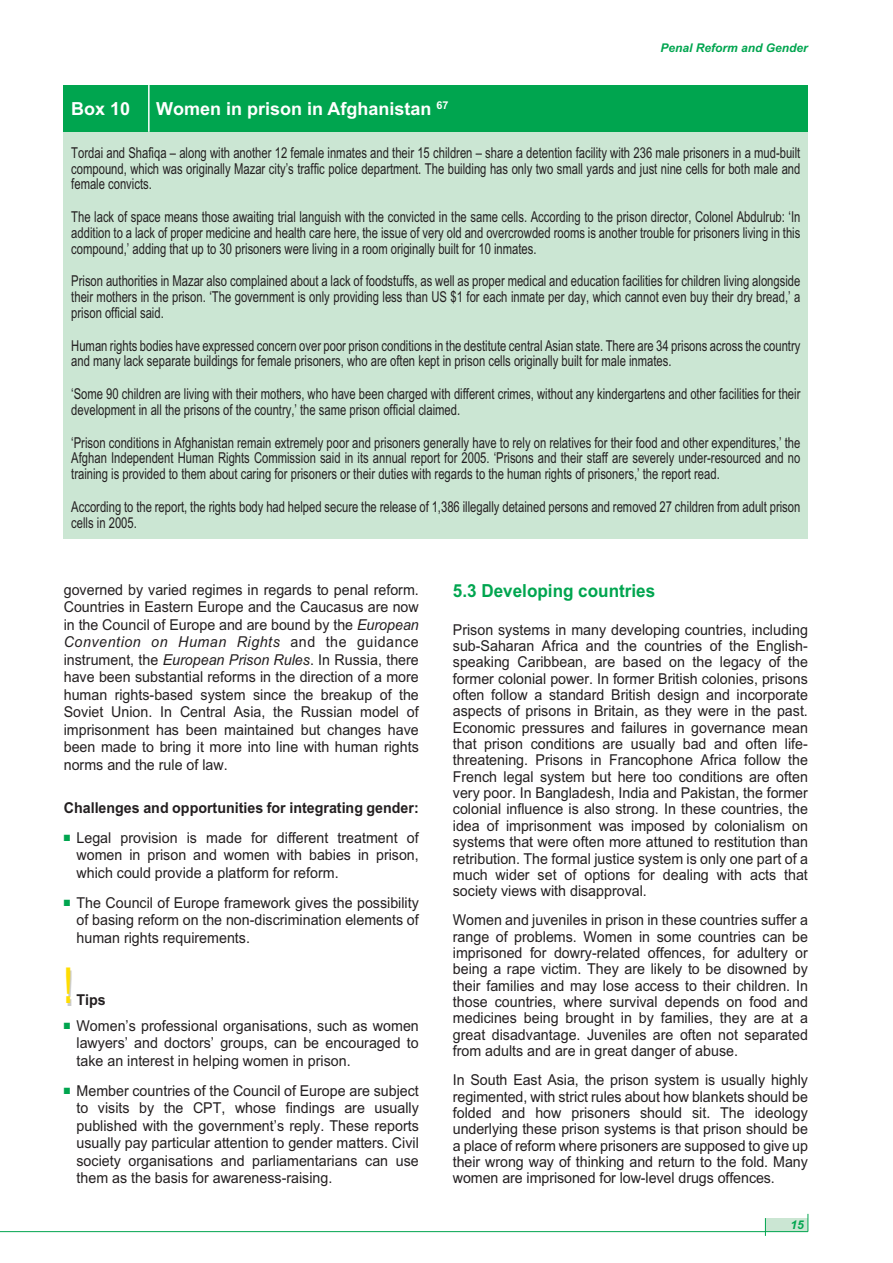
<style>
.page{position:relative;width:893px;height:1263px;background:#fff}
.page>*{position:absolute;margin:0;border:0;box-sizing:border-box;transform-origin:0 0}
.t1{font:700 49.5px "Arial";color:#ccc;scale:.55 1}
.t2{font:700 18px "Arial";color:#fff}
.t3{font:700 18px "Arial";color:#00a54f;scale:.95 1}
.t4{font:15px/16.4px "Arial";color:#231f20;text-align:justify;scale:.95 1}
.t5{font:15px/15.8px "Arial";color:#231f20;text-align:justify;scale:.75 1}
.t6{font:700 15px "Arial";color:#231f20;scale:.95 1}
.t7{font:italic 700 12px "Arial";color:#00a54f}
.s1{font-style:italic}
.s2{color:#00a54f}
</style>
<div class="page">
<div style="left:765px;top:1218px;width:43px;height:13px;background:#cbe6d3"></div>
<hr style="left:0;top:1231px;width:808px;height:1px;background:#00a54f">
<svg style="left:765px;top:1218px;width:1px;height:18px"></svg>
<svg style="left:808px;top:1214px;width:1px;height:17px"></svg>
<div style="left:64px;top:110px;width:744px;height:429px;background:#cbe6d3"></div>
<div style="left:64px;top:85px;width:744px;height:47px;background:#00a54f"></div>
<hr style="left:148px;top:85px;width:2px;height:47px;background:#fff">
<p class="t2" style="left:71px;top:98px;width:61px">Box 10</p>
<p class="t2" style="left:156px;top:98px;width:294px">Women in prison in Afghanistan <sup>67</sup></p>
<p class="t7" style="left:661px;top:41px;width:149px">Penal Reform and Gender</p>
<p class="t5" style="left:71px;top:145px;width:974px">Tordai and Shafiqa – along with another 12 female inmates and their 15 children – share a detention facility with 236 male prisoners in a mud-built compound, which was originally Mazar city’s traffic police department. The building has only two small yards and just nine cells for both male and female convicts.</p>
<p class="t5" style="left:71px;top:209px;width:974px">The lack of space means those awaiting trial languish with the convicted in the same cells. According to the prison director, Colonel Abdulrub: ‘In addition to a lack of proper medicine and health care here, the issue of very old and overcrowded rooms is another trouble for prisoners living in this compound,’ adding that up to 30 prisoners were living in a room originally built for 10 inmates.</p>
<p class="t5" style="left:71px;top:273px;width:974px">Prison authorities in Mazar also complained about a lack of foodstuffs, as well as proper medical and education facilities for children living alongside their mothers in the prison. ‘The government is only providing less than US $1 for each inmate per day, which cannot even buy their dry bread,’ a prison official said.</p>
<p class="t5" style="left:71px;top:337px;width:974px">Human rights bodies have expressed concern over poor prison conditions in the destitute central Asian state. There are 34 prisons across the country and many lack separate buildings for female prisoners, who are often kept in prison cells originally built for male inmates.</p>
<p class="t5" style="left:71px;top:386px;width:974px">‘Some 90 children are living with their mothers, who have been charged with different crimes, without any kindergartens and other facilities for their development in all the prisons of the country,’ the same prison official claimed.</p>
<p class="t5" style="left:71px;top:434px;width:974px">‘Prison conditions in Afghanistan remain extremely poor and prisoners generally have to rely on relatives for their food and other expenditures,’ the Afghan Independent Human Rights Commission said in its annual report for 2005. ‘Prisons and their staff are severely under-resourced and no training is provided to them about caring for prisoners or their duties with regards to the human rights of prisoners,’ the report read.</p>
<p class="t5" style="left:71px;top:499px;width:974px">According to the report, the rights body had helped secure the release of 1,386 illegally detained persons and removed 27 children from adult prison cells in 2005.</p>
<p class="t4" style="left:64px;top:581px;width:375px;line-height:17.4px">governed by varied regimes in regards to penal reform.<br>Countries in Eastern Europe and the Caucasus are now in the Council of Europe and are bound by the <span class="s1">European Convention on Human Rights</span> and the guidance instrument, the <span class="s1">European Prison Rules</span>. In Russia, there have been substantial reforms in the direction of a more human rights-based system since the breakup of the Soviet Union. In Central Asia, the Russian model of imprisonment has been maintained but changes have been made to bring it more into line with human rights norms and the rule of law.</p>
<p class="t6" style="left:64px;top:798px;width:375px">Challenges and opportunities for integrating gender:</p>
<p class="t4" style="left:77px;top:829px;width:362px;line-height:17.4px;text-indent:-13px"><span class="s2">■</span> Legal provision is made for different treatment of women in prison and women with babies in prison, which could provide a platform for reform.</p>
<p class="t4" style="left:77px;top:894px;width:362px;line-height:17.4px;text-indent:-13px"><span class="s2">■</span> The Council of Europe framework gives the possibility of basing reform on the non-discrimination elements of human rights requirements.</p>
<h1 class="t1" style="left:65px;top:959px;width:18px">!</h1>
<p class="t6" style="left:77px;top:991px;width:32px">Tips</p>
<p class="t4" style="left:77px;top:1017px;width:362px;line-height:17.4px;text-indent:-13px"><span class="s2">■</span> Women’s professional organisations, such as women lawyers’ and doctors’ groups, can be encouraged to take an interest in helping women in prison.</p>
<p class="t4" style="left:77px;top:1082px;width:362px;line-height:17.4px;text-indent:-13px"><span class="s2">■</span> Member countries of the Council of Europe are subject to visits by the CPT, whose findings are usually published with the government’s reply. These reports usually pay particular attention to gender matters. Civil society organisations and parliamentarians can use them as the basis for awareness-raising.</p>
<p class="t3" style="left:453px;top:580px;width:215px">5.3 Developing countries</p>
<p class="t4" style="left:453px;top:621px;width:375px">Prison systems in many developing countries, including sub-Saharan Africa and the countries of the English&shy;speaking Caribbean, are based on the legacy of the former colonial power. In former British colonies, prisons often follow a standard British design and incorporate aspects of prisons in Britain, as they were in the past.<br>Economic pressures and failures in governance mean that prison conditions are usually bad and often life&shy;threatening. Prisons in Francophone Africa follow the French legal system but here too conditions are often very poor. In Bangladesh, India and Pakistan, the former colonial influence is also strong. In these countries, the idea of imprisonment was imposed by colonialism on systems that were often more attuned to restitution than retribution. The formal justice system is only one part of a much wider set of options for dealing with acts that society views with disapproval.</p>
<p class="t4" style="left:453px;top:912px;width:375px">Women and juveniles in prison in these countries suffer a range of problems. Women in some countries can be imprisoned for dowry-related offences, for adultery or being a rape victim. They are likely to be disowned by their families and may lose access to their children. In those countries, where survival depends on food and medicines being brought in by families, they are at a great disadvantage. Juveniles are often not separated from adults and are in great danger of abuse.</p>
<p class="t4" style="left:453px;top:1072px;width:375px">In South East Asia, the prison system is usually highly regimented, with strict rules about how blankets should be folded and how prisoners should sit. The ideology underlying these prison systems is that prison should be a place of reform where prisoners are supposed to give up their wrong way of thinking and return to the fold. Many women are imprisoned for low-level drugs offences.</p>
<p class="t7" style="left:790px;top:1218px;width:15px">15</p>
</div>
